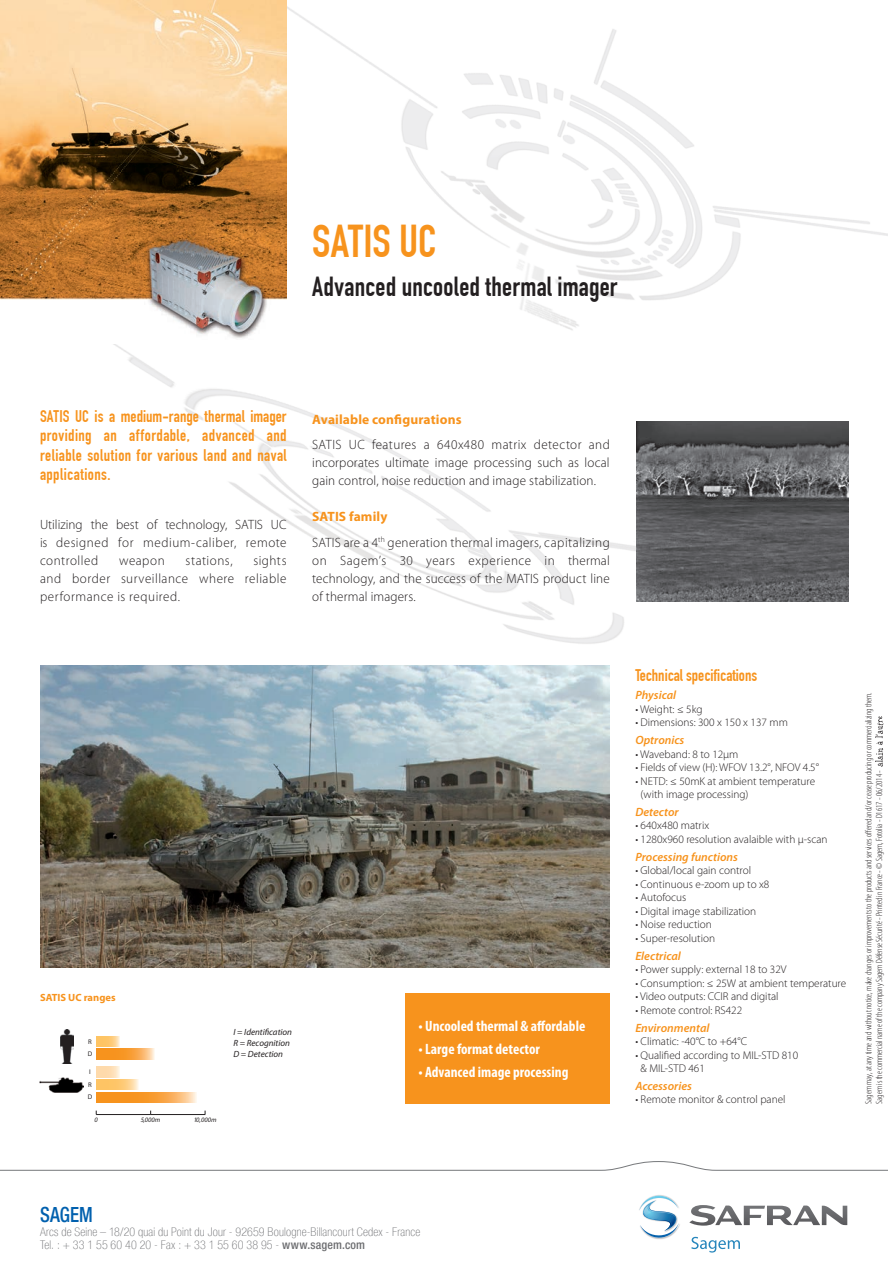
<style>
.page{position:relative;width:888px;height:1282px;background:#fff}
.page>*{position:absolute;margin:0;border:0;box-sizing:border-box;transform-origin:0 0}
.t1{font:45px "DIN Engschrift LT";letter-spacing:-.005em;color:#f7931d}
.t2{font:27px "DIN Engschrift LT";letter-spacing:.01em;color:#231f20}
.t3{font:500 condensed 21px "Helvetica Neue LT Com";letter-spacing:.005em;color:#0160ae;scale:.9 1}
.t4{font:16.5px/19.5px "DIN Engschrift LT";letter-spacing:.02em;color:#f7931d;text-align:justify}
.t5{font:16.5px "DIN Engschrift LT";color:#f7931d}
.t6{font:700 condensed 15px "Myriad Pro";color:#fff}
.t7{font:300 13.5px/18px "Myriad Pro";letter-spacing:.025em;color:#231f20;text-align:justify}
.t8{font:700 13.5px "Myriad Pro";letter-spacing:.01em;color:#f7931d}
.t9{font:100 condensed 12px/13.5px "Helvetica Neue LT Com";letter-spacing:.015em;color:#6c6d70}
.t10{font:italic 600 12px "Myriad Pro";color:#f7931d}
.t11{font:300 11.25px/13.5px "Myriad Pro";color:#231f20}
.t12{font:700 10.5px "Myriad Pro";color:#f7931d}
.t13{font:300 condensed 9px/10.5px "Myriad Pro";color:#231f20}
.t14{font:italic 9px/10.8px "Myriad Pro";color:#231f20}
.t15{font:italic 6.75px "Myriad Pro";color:#231f20}
.t16{font:6.75px/12.3px "Myriad Pro";color:#231f20}
.s1{font-weight:700;color:#f7931d}
.s2{font-weight:500}
</style>
<div class="page">
<img style="left:113px;top:6px;width:775px;height:638px">
<svg style="left:0;top:1161px;width:888px;height:9px"></svg>
<svg style="left:689px;top:1205px;width:158px;height:20px"></svg>
<img style="left:651px;top:1224px;width:29px;height:15px">
<svg style="left:639px;top:1195px;width:40px;height:42px"></svg>
<svg style="left:691px;top:1236px;width:49px;height:16px"></svg>
<img style="left:0;top:0;width:287px;height:343px">
<img style="left:636px;top:422px;width:212px;height:180px">
<div style="left:406px;top:992px;width:204px;height:111px;background:#f7931d"></div>
<svg style="left:96px;top:1048px;width:58px;height:11px"></svg>
<svg style="left:96px;top:1036px;width:24px;height:10px"></svg>
<svg style="left:96px;top:1092px;width:100px;height:10px"></svg>
<svg style="left:96px;top:1079px;width:42px;height:10px"></svg>
<img style="left:40px;top:1077px;width:44px;height:15px">
<img style="left:61px;top:1029px;width:12px;height:34px">
<svg style="left:96px;top:1066px;width:24px;height:11px"></svg>
<hr style="left:96px;top:1114px;width:109px;height:1px;background:#231f20">
<img style="left:40px;top:665px;width:570px;height:302px">
<svg style="left:875px;top:716px;width:8px;height:50px"></svg>
<h1 class="t1" style="left:312px;top:214px;width:126px">Satis UC</h1>
<h2 class="t2" style="left:312px;top:271px;width:307px">Advanced uncooled thermal imager</h2>
<h3 class="t4" style="left:40px;top:406px;width:248px;text-indent:35px">UC is a medium-range thermal imager providing an affordable, advanced and reliable solution for various land and naval applications.</h3>
<h3 class="t4" style="left:40px;top:406px;width:7px">SATIS</h3>
<p class="t7" style="left:40px;top:515px;width:248px">Utilizing the best of technology, SATIS UC is designed for medium-caliber, remote controlled</p>
<p class="t7" style="left:40px;top:551px;width:248px;text-indent:213px">sights and border surveillance where reliable performance is required.</p>
<p class="t7" style="left:119px;top:551px;width:47px">weapon</p>
<p class="t7" style="left:185px;top:551px;width:49px">stations,</p>
<p class="t8" style="left:312px;top:411px;width:151px">Available configurations</p>
<p class="t7" style="left:312px;top:435px;width:299px">SATIS UC features a 640x480 matrix detector and incorporates ultimate image processing such as local gain control, noise reduction and image stabilization.</p>
<p class="t7" style="left:312px;top:504px;width:299px;line-height:25.5px"><span class="s1">SATIS family<br></span>SATIS are a 4<sup>th</sup> generation thermal imagers, capitalizing</p>
<p class="t7" style="left:312px;top:551px;width:299px">on Sagem’s 30 years experience in thermal technology, and the success of the MATIS product line of thermal imagers.</p>
<p class="t12" style="left:40px;top:991px;width:77px">SATIS UC ranges</p>
<p class="t16" style="left:88px;top:1035px;width:6px">R<br>D</p>
<p class="t16" style="left:88px;top:1065px;width:6px">I<br>R<br>D</p>
<p class="t15" style="left:95px;top:1115px;width:5px">0</p>
<p class="t15" style="left:141px;top:1115px;width:21px">5,000m</p>
<p class="t15" style="left:194px;top:1115px;width:24px">10,000m</p>
<p class="t14" style="left:233px;top:1026px;width:60px">I = Identification<br>R = Recognition<br>D = Detection</p>
<h3 class="t6" style="left:418px;top:1018px;width:168px">• Uncooled thermal &amp; affordable</h3>
<h3 class="t6" style="left:418px;top:1040px;width:123px">• Large format detector</h3>
<h3 class="t6" style="left:418px;top:1063px;width:151px">• Advanced image processing</h3>
<h3 class="t5" style="left:635px;top:666px;width:123px">Technical specifications</h3>
<p class="t10" style="left:635px;top:688px;width:42px">Physical</p>
<p class="t11" style="left:635px;top:702px;width:69px">• Weight: ≤ 5kg</p>
<p class="t11" style="left:635px;top:716px;width:154px">• Dimensions: 300 x 150 x 137 mm</p>
<p class="t10" style="left:635px;top:733px;width:51px">Optronics</p>
<p class="t11" style="left:635px;top:747px;width:105px">• Waveband: 8 to 12µm</p>
<p class="t11" style="left:635px;top:760px;width:185px">• Fields of view (H): WFOV 13.2°, NFOV 4.5°</p>
<p class="t11" style="left:641px;top:774px;width:176px;text-indent:-5px">• NETD: ≤ 50mK at ambient temperature (with image processing)</p>
<p class="t10" style="left:635px;top:805px;width:45px">Detector</p>
<p class="t11" style="left:635px;top:819px;width:75px">• 640x480 matrix</p>
<p class="t11" style="left:635px;top:832px;width:194px">• 1280x960 resolution avalaible with μ-scan</p>
<p class="t10" style="left:635px;top:850px;width:104px">Processing functions</p>
<p class="t11" style="left:635px;top:863px;width:117px">• Global/local gain control</p>
<p class="t11" style="left:635px;top:877px;width:136px">• Continuous e-zoom up to x8</p>
<p class="t11" style="left:635px;top:890px;width:53px">• Autofocus</p>
<p class="t11" style="left:635px;top:904px;width:122px">• Digital image stabilization</p>
<p class="t11" style="left:635px;top:917px;width:78px">• Noise reduction</p>
<p class="t11" style="left:635px;top:931px;width:81px">• Super-resolution</p>
<p class="t10" style="left:635px;top:948px;width:47px">Electrical</p>
<p class="t11" style="left:635px;top:962px;width:153px">• Power supply: external 18 to 32V</p>
<p class="t11" style="left:635px;top:976px;width:212px">• Consumption: ≤ 25W at ambient temperature</p>
<p class="t11" style="left:635px;top:989px;width:145px">• Video outputs: CCIR and digital</p>
<p class="t11" style="left:635px;top:1003px;width:108px">• Remote control: RS422</p>
<p class="t10" style="left:635px;top:1020px;width:76px">Environmental</p>
<p class="t11" style="left:635px;top:1034px;width:113px">• Climatic: -40°C to +64°C</p>
<p class="t11" style="left:641px;top:1048px;width:159px;text-indent:-5px">• Qualified according to MIL-STD 810 &amp; MIL-STD 461</p>
<p class="t10" style="left:635px;top:1079px;width:58px">Accessories</p>
<p class="t11" style="left:635px;top:1092px;width:152px">• Remote monitor &amp; control panel</p>
<p class="t13" style="left:864px;top:1103px;width:413px;rotate:-90deg">Sagem may, at any time and without notice, make changes or improvements to the products and services offered and/or cease producing or commercializing them.<br>Sagem is the commercial name of the company Sagem Défense Sécurité - Printed in France - © Sagem, Fotolia - D1617 - 06/2014 -</p>
<h3 class="t3" style="left:40px;top:1201px;width:60px">SAGEM</h3>
<p class="t9" style="left:40px;top:1224px;width:382px">Arcs de Seine – 18/20 quai du Point du Jour - 92659 Boulogne-Billancourt Cedex - France<br>Tel. : + 33 1 55 60 40 20 - Fax : + 33 1 55 60 38 95 - <span class="s2">www.sagem.com</span></p>
</div>
